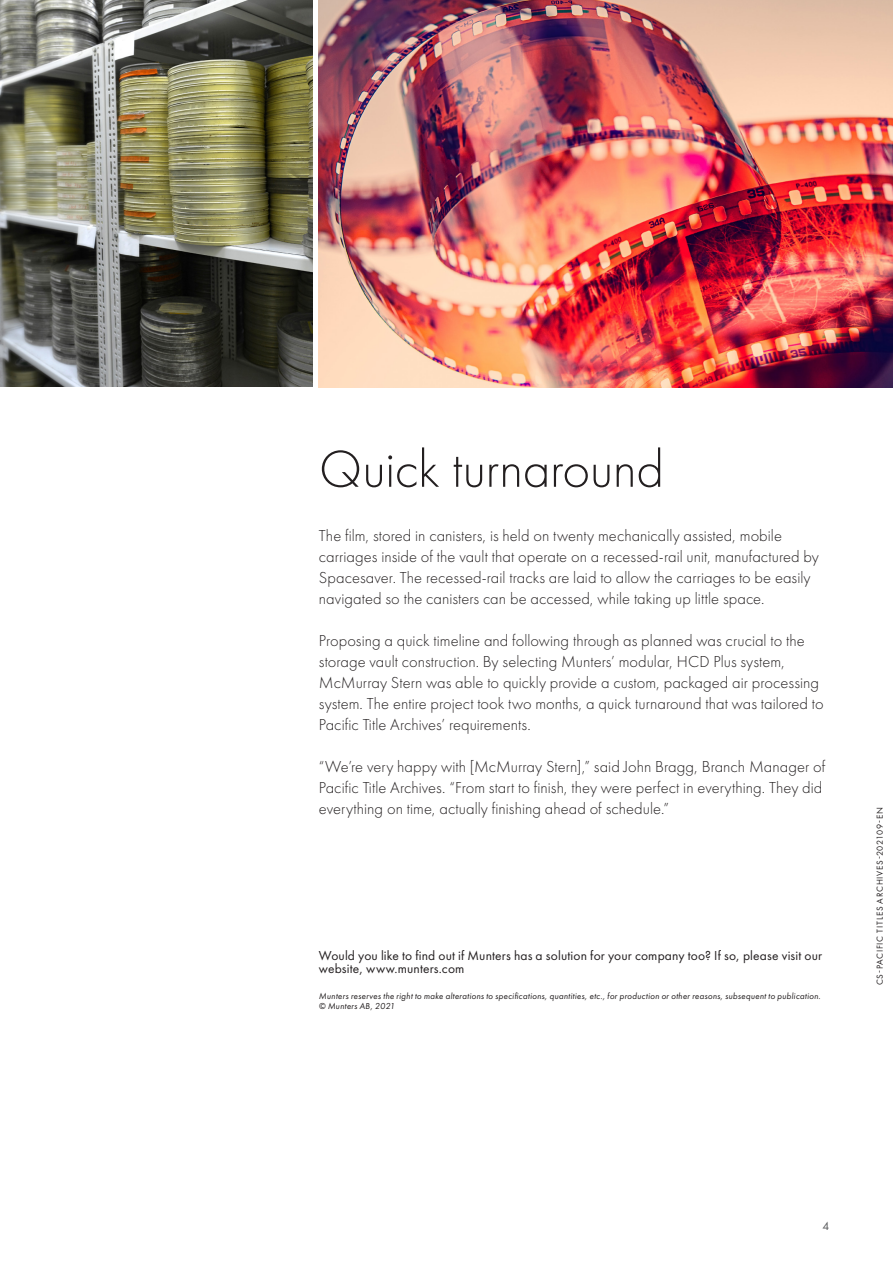
<style>
.page{position:relative;width:893px;height:1263px;background:#fff}
.page>*{position:absolute;margin:0;border:0;box-sizing:border-box;transform-origin:0 0}
.t1{font:54px "Futura PT Light";letter-spacing:-.01em;color:#231f20}
.t2{font:16.5px/21px "Futura PT Light";letter-spacing:.005em;color:#231f20}
.t3{font:13.5px/12.6px "Futura PT";letter-spacing:.01em;color:#231f20}
.t4{font:12px "Futura PT";color:#57585a}
.t5{font:italic 9px/10.5px "Futura PT Book";letter-spacing:.025em;color:#231f20}
.t6{font:9px "Futura PT";letter-spacing:.085em;color:#231f20}
</style>
<div class="page">
<img style="left:319px;top:0;width:574px;height:387px">
<img style="left:0;top:0;width:313px;height:387px">
<h1 class="t1" style="left:319px;top:438px;width:347px">Quick turnaround</h1>
<p class="t2" style="left:319px;top:525px;width:501px">The film, stored in canisters, is held on twenty mechanically assisted, mobile carriages inside of the vault that operate on a recessed-rail unit, manufactured by Spacesaver. The recessed-rail tracks are laid to allow the carriages to be easily navigated so the canisters can be accessed, while taking up little space.</p>
<p class="t2" style="left:319px;top:630px;width:506px">Proposing a quick timeline and following through as planned was crucial to the storage vault construction. By selecting Munters’ modular, HCD Plus system, McMurray Stern was able to quickly provide a custom, packaged air processing system. The entire project took two months, a quick turnaround that was tailored to Pacific Title Archives’ requirements.</p>
<p class="t2" style="left:319px;top:756px;width:508px">“We’re very happy with [McMurray Stern],” said John Bragg, Branch Manager of<br>Pacific Title Archives. “From start to finish, they were perfect in everything. They did everything on time, actually finishing ahead of schedule.”</p>
<p class="t3" style="left:319px;top:949px;width:505px">Would you like to find out if Munters has a solution for your company too? If so, please visit our website, www.munters.com</p>
<p class="t5" style="left:319px;top:990px;width:503px">Munters reserves the right to make alterations to specifications, quantities, etc., for production or other reasons, subsequent to publication. © Munters AB, 2021</p>
<p class="t6" style="left:874px;top:985px;width:179px;rotate:-90deg">CS-PACIFIC TITLES ARCHIVES-202109-EN</p>
<p class="t4" style="left:822px;top:1219px;width:8px">4</p>
</div>
